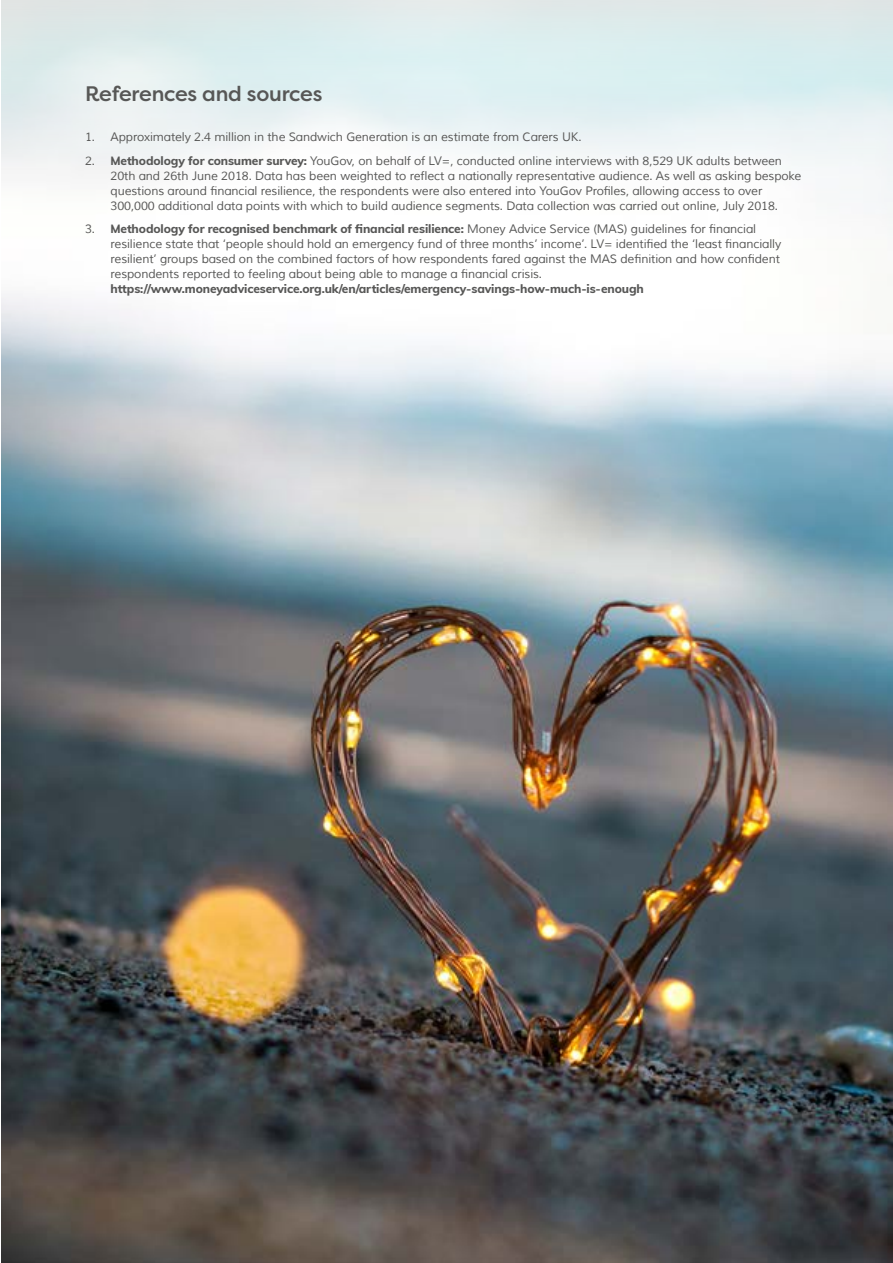
<style>
.page{position:relative;width:893px;height:1263px;background:#fff}
.page>*{position:absolute;margin:0;border:0;box-sizing:border-box;transform-origin:0 0}
.t1{font:500 21px "Filson Pro";letter-spacing:-.01em;color:#575756}
.t2{font:12px/15px "Muli";letter-spacing:-.01em;color:#575756}
.t3{font:800 12px "Muli";letter-spacing:-.01em;color:#575756}
.s1{font-weight:800}
</style>
<div class="page">
<img style="left:1px;top:607px;width:892px;height:656px">
<svg style="left:1px;top:0;width:892px;height:607px"></svg>
<h1 class="t1" style="left:85px;top:79px;width:239px">References and sources</h1>
<p class="t2" style="left:85px;top:130px;width:498px">1. Approximately 2.4 million in the Sandwich Generation is an estimate from Carers UK.</p>
<p class="t2" style="left:111px;top:153px;width:692px;text-indent:-26px">2. <span class="s1">Methodology for consumer survey:</span> YouGov, on behalf of LV=, conducted online interviews with 8,529 UK adults between 20th and 26th June 2018. Data has been weighted to reflect a nationally representative audience. As well as asking bespoke questions around financial resilience, the respondents were also entered into YouGov Profiles, allowing access to over 300,000 additional data points with which to build audience segments. Data collection was carried out online, July 2018.</p>
<p class="t2" style="left:111px;top:222px;width:672px;text-indent:-26px">3. <span class="s1">Methodology for recognised benchmark of financial resilience:</span> Money Advice Service (MAS) guidelines for financial resilience state that ‘people should hold an emergency fund of three months’ income’. LV= identified the ‘least financially resilient’ groups based on the combined factors of how respondents fared against the MAS definition and how confident respondents reported to feeling about being able to manage a financial crisis.</p>
<p class="t3" style="left:111px;top:280px;width:535px">https://www.moneyadviceservice.org.uk/en/articles/emergency-savings-how-much-is-enough</p>
</div>
